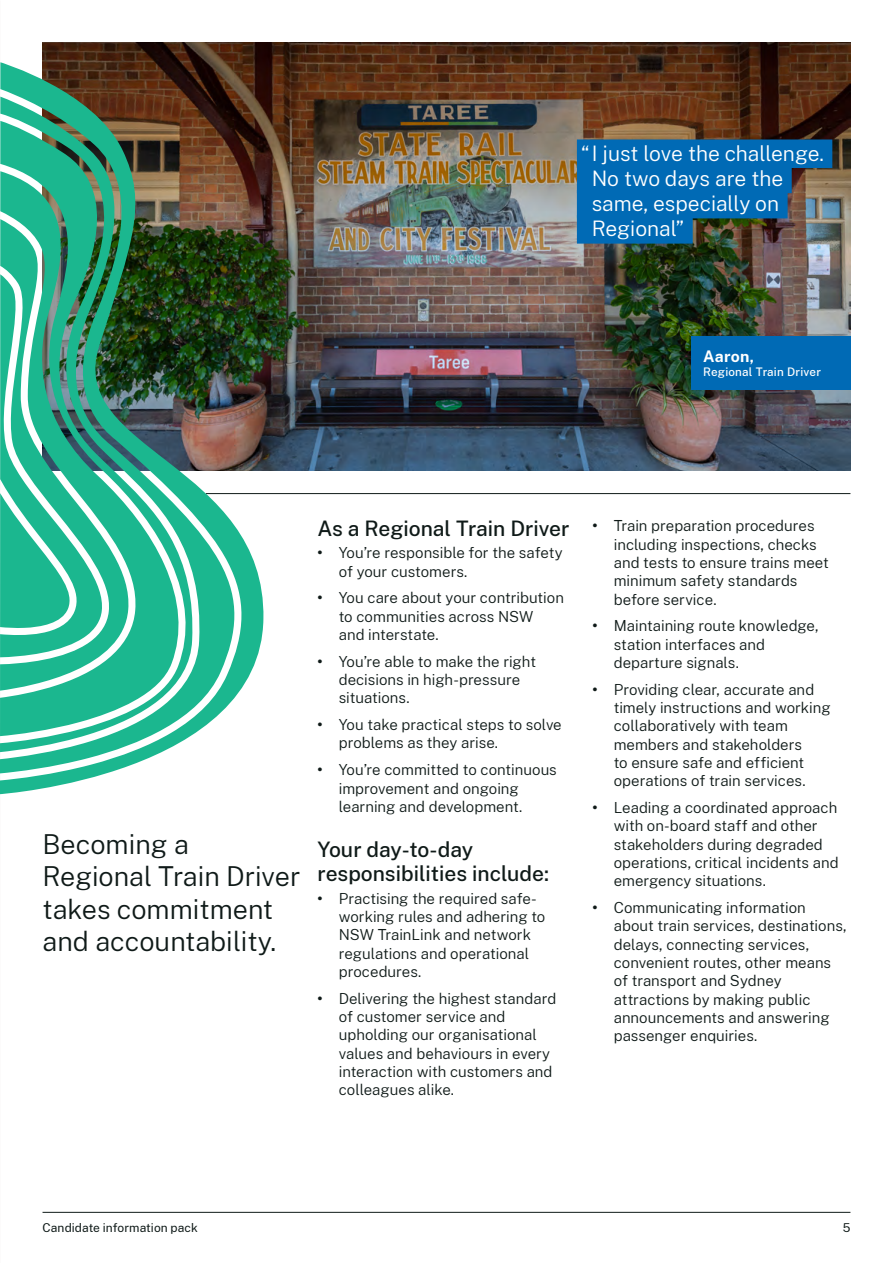
<style>
.page{position:relative;width:893px;height:1263px;background:#fff}
.page>*{position:absolute;margin:0;border:0;box-sizing:border-box;transform-origin:0 0}
.Intro_Copy{font:300 27px/32.4px "Public Sans NSW";color:#0f1a18}
.Pull-Quote{font:300 21px "Public Sans NSW";color:#fff}
.Heading_3__H3{font:500 21px/24px "Public Sans NSW";color:#0f1a18}
.t1{font:700 15.75px "Public Sans NSW";letter-spacing:.02em;color:#fff}
.Level_1_bullet{font:300 15px/18.3px "Public Sans NSW";color:#0f1a18}
.t2{font:12px "Public Sans NSW";letter-spacing:.005em;color:#0f1a18}
.t3{font:500 11.55px "Public Sans NSW";letter-spacing:.02em;color:#fff}
.s1{font-weight:700}
</style>
<div class="page">
<hr style="left:43px;top:1212px;width:807px;height:1px;background:#0f1a18">
<img style="left:43px;top:43px;width:807px;height:428px">
<div style="left:691px;top:336px;width:159px;height:53px;background:#006ab5"></div>
<hr style="left:206px;top:493px;width:644px;height:1px;background:#0f1a18">
<img style="left:0;top:62px;width:266px;height:732px">
<img style="left:0;top:97px;width:239px;height:676px">
<svg style="left:0;top:274px;width:105px;height:383px;background:#48ba9d"></svg>
<div style="left:577px;top:139px;width:255px;height:29px;background:#006ab5"></div>
<div style="left:577px;top:165px;width:215px;height:28px;background:#006ab5"></div>
<div style="left:577px;top:190px;width:211px;height:28px;background:#006ab5"></div>
<div style="left:577px;top:215px;width:116px;height:29px;background:#006ab5"></div>
<p class="Pull-Quote" style="left:581px;top:138px;width:244px">“I just love the challenge.</p>
<p class="Pull-Quote" style="left:592px;top:163px;width:193px">No two days are the</p>
<p class="Pull-Quote" style="left:592px;top:188px;width:189px">same, especially on</p>
<p class="Pull-Quote" style="left:592px;top:213px;width:94px">Regional”</p>
<p class="t1" style="left:703px;top:344px;width:53px">Aaron,</p>
<p class="t3" style="left:703px;top:363px;width:119px">Regional Train Driver</p>
<p class="Intro_Copy" style="left:43px;top:826px;width:259px">Becoming a<br>Regional Train Driver takes commitment and accountability.</p>
<h3 class="Heading_3__H3" style="left:317px;top:514px;width:253px">As a Regional Train Driver</h3>
<p class="Level_1_bullet" style="left:339px;top:543px;width:225px;text-indent:-21px"><span class="s1">•</span> You’re responsible for the safety of your customers.</p>
<p class="Level_1_bullet" style="left:339px;top:588px;width:227px;text-indent:-21px"><span class="s1">•</span> You care about your contribution to communities across NSW<br>and interstate.</p>
<p class="Level_1_bullet" style="left:339px;top:651px;width:199px;text-indent:-21px"><span class="s1">•</span> You’re able to make the right decisions in high-pressure situations.</p>
<p class="Level_1_bullet" style="left:339px;top:714px;width:225px;text-indent:-21px"><span class="s1">•</span> You take practical steps to solve problems as they arise.</p>
<p class="Level_1_bullet" style="left:339px;top:760px;width:220px;text-indent:-21px"><span class="s1">•</span> You’re committed to continuous improvement and ongoing learning and development.</p>
<h3 class="Heading_3__H3" style="left:317px;top:836px;width:233px">Your day-to-day responsibilities include:</h3>
<p class="Level_1_bullet" style="left:339px;top:888px;width:208px;text-indent:-21px"><span class="s1">•</span> Practising the required safe&shy;working rules and adhering to<br>NSW TrainLink and network regulations and operational procedures.</p>
<p class="Level_1_bullet" style="left:339px;top:988px;width:219px;text-indent:-21px"><span class="s1">•</span> Delivering the highest standard of customer service and upholding our organisational values and behaviours in every interaction with customers and colleagues alike.</p>
<p class="Level_1_bullet" style="left:614px;top:516px;width:217px;text-indent:-21px"><span class="s1">•</span> Train preparation procedures including inspections, checks and tests to ensure trains meet minimum safety standards before service.</p>
<p class="Level_1_bullet" style="left:614px;top:616px;width:206px;text-indent:-21px"><span class="s1">•</span> Maintaining route knowledge, station interfaces and departure signals.</p>
<p class="Level_1_bullet" style="left:614px;top:679px;width:219px;text-indent:-21px"><span class="s1">•</span> Providing clear, accurate and timely instructions and working collaboratively with team members and stakeholders<br>to ensure safe and efficient operations of train services.</p>
<p class="Level_1_bullet" style="left:614px;top:797px;width:226px;text-indent:-21px"><span class="s1">•</span> Leading a coordinated approach with on-board staff and other stakeholders during degraded operations, critical incidents and emergency situations.</p>
<p class="Level_1_bullet" style="left:614px;top:897px;width:234px;text-indent:-21px"><span class="s1">•</span> Communicating information about train services, destinations, delays, connecting services, convenient routes, other means of transport and Sydney attractions by making public announcements and answering passenger enquiries.</p>
<p class="t2" style="left:43px;top:1219px;width:157px">Candidate information pack</p>
<p class="t2" style="left:843px;top:1219px;width:9px">5</p>
</div>
